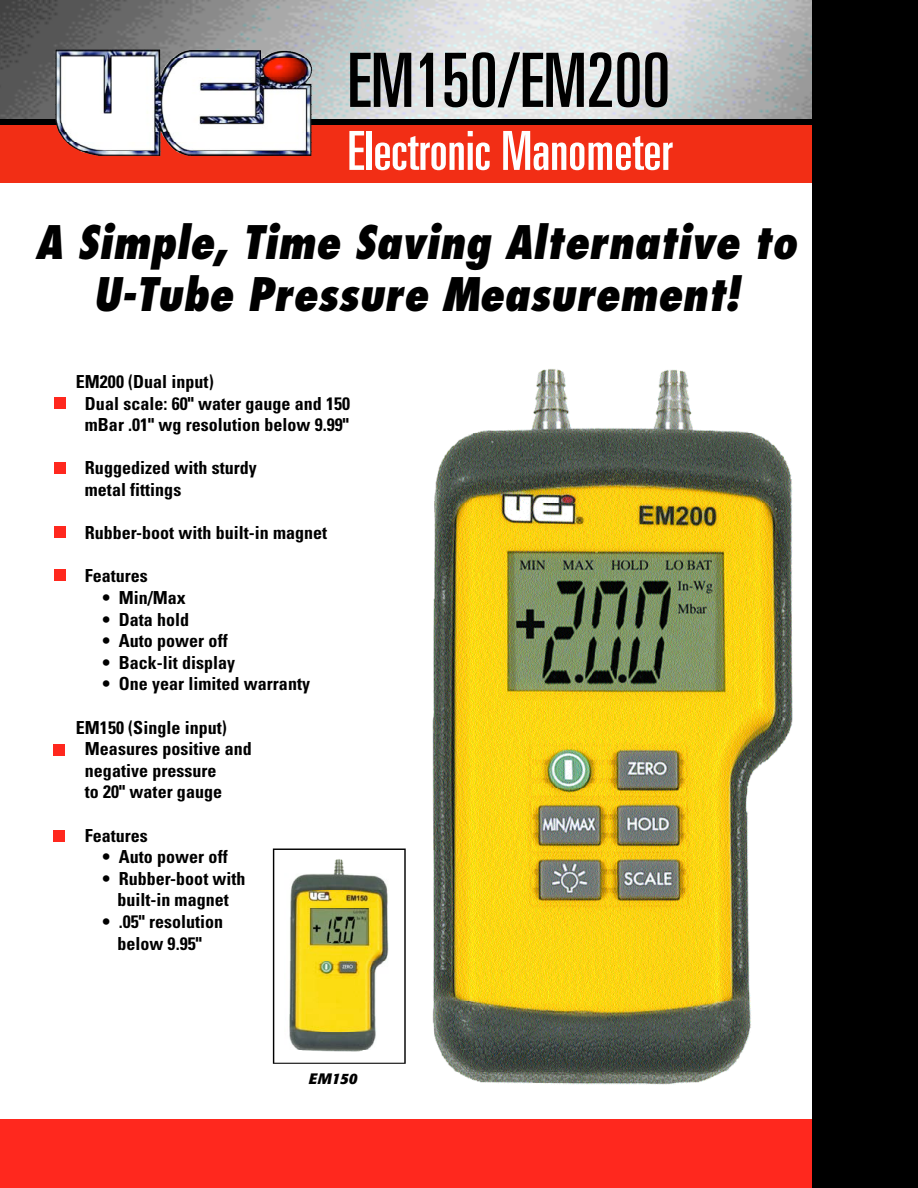
<style>
.page{position:relative;width:918px;height:1188px;background:#fff}
.page>*{position:absolute;margin:0;border:0;box-sizing:border-box;transform-origin:0 0}
.t1{font:ultra-condensed 75px "Univers LT Std";color:#000}
.t2{font:ultra-condensed 54px "Univers LT Std";color:#fff}
.t3{font:italic 800 condensed 45px/51.9px "Futura Std";color:#000;text-align:center}
.t4{font:700 condensed 18px/21.6px "Univers LT Std";color:#000}
.t5{font:italic 700 15px "Formata";color:#000}
</style>
<div class="page">
<div style="left:0;top:3px;width:918px;height:180px;background:#f22e15"></div>
<div style="left:1px;top:118px;width:917px;height:7px;background:#000"></div>
<img style="left:0;top:0;width:812px;height:118px">
<div style="left:54px;top:397px;width:12px;height:12px;background:#ff281e"></div>
<div style="left:0;top:1119px;width:918px;height:69px;background:#ff281e"></div>
<div style="left:812px;top:0;width:106px;height:1188px;background:#000"></div>
<div style="left:54px;top:462px;width:12px;height:12px;background:#ff281e"></div>
<div style="left:54px;top:526px;width:12px;height:12px;background:#ff281e"></div>
<div style="left:54px;top:569px;width:12px;height:12px;background:#ff281e"></div>
<div style="left:53px;top:744px;width:12px;height:12px;background:#ff281e"></div>
<div style="left:53px;top:830px;width:12px;height:12px;background:#ff281e"></div>
<img style="left:432px;top:369px;width:361px;height:716px">
<svg style="left:273px;top:849px;width:133px;height:215px"></svg>
<img style="left:55px;top:49px;width:257px;height:85px">
<h1 class="t1" style="left:347px;top:53px;width:324px">EM150/EM200</h1>
<h2 class="t2" style="left:347px;top:131px;width:327px">Electronic Manometer</h2>
<h3 class="t3" style="left:35px;top:218px;width:762px">A Simple, Time Saving Alternative to<br>U-Tube Pressure Measurement!</h3>
<p class="t4" style="left:85px;top:373px;width:267px;text-indent:-9px">EM200 (Dual input)<br>Dual scale: 60" water gauge and 150 mBar .01" wg resolution below 9.99"</p>
<p class="t4" style="left:85px;top:460px;width:173px">Ruggedized with sturdy metal fittings</p>
<p class="t4" style="left:85px;top:524px;width:244px">Rubber-boot with built-in magnet</p>
<p class="t4" style="left:85px;top:568px;width:64px">Features</p>
<p class="t4" style="left:103px;top:589px;width:85px">• Min/Max</p>
<p class="t4" style="left:103px;top:611px;width:88px">• Data hold</p>
<p class="t4" style="left:103px;top:632px;width:127px">• Auto power off</p>
<p class="t4" style="left:103px;top:654px;width:134px">• Back-lit display</p>
<p class="t4" style="left:103px;top:676px;width:209px">• One year limited warranty</p>
<p class="t4" style="left:85px;top:719px;width:168px;text-indent:-9px">EM150 (Single input)<br>Measures positive and negative pressure<br>to 20" water gauge</p>
<p class="t4" style="left:85px;top:827px;width:64px">Features</p>
<p class="t4" style="left:103px;top:848px;width:127px">• Auto power off</p>
<p class="t4" style="left:103px;top:870px;width:145px;text-align:center">• Rubber-boot with built-in magnet</p>
<p class="t4" style="left:103px;top:913px;width:122px;text-align:center">• .05" resolution below 9.95"</p>
<p class="t5" style="left:309px;top:1072px;width:50px">EM150</p>
</div>
